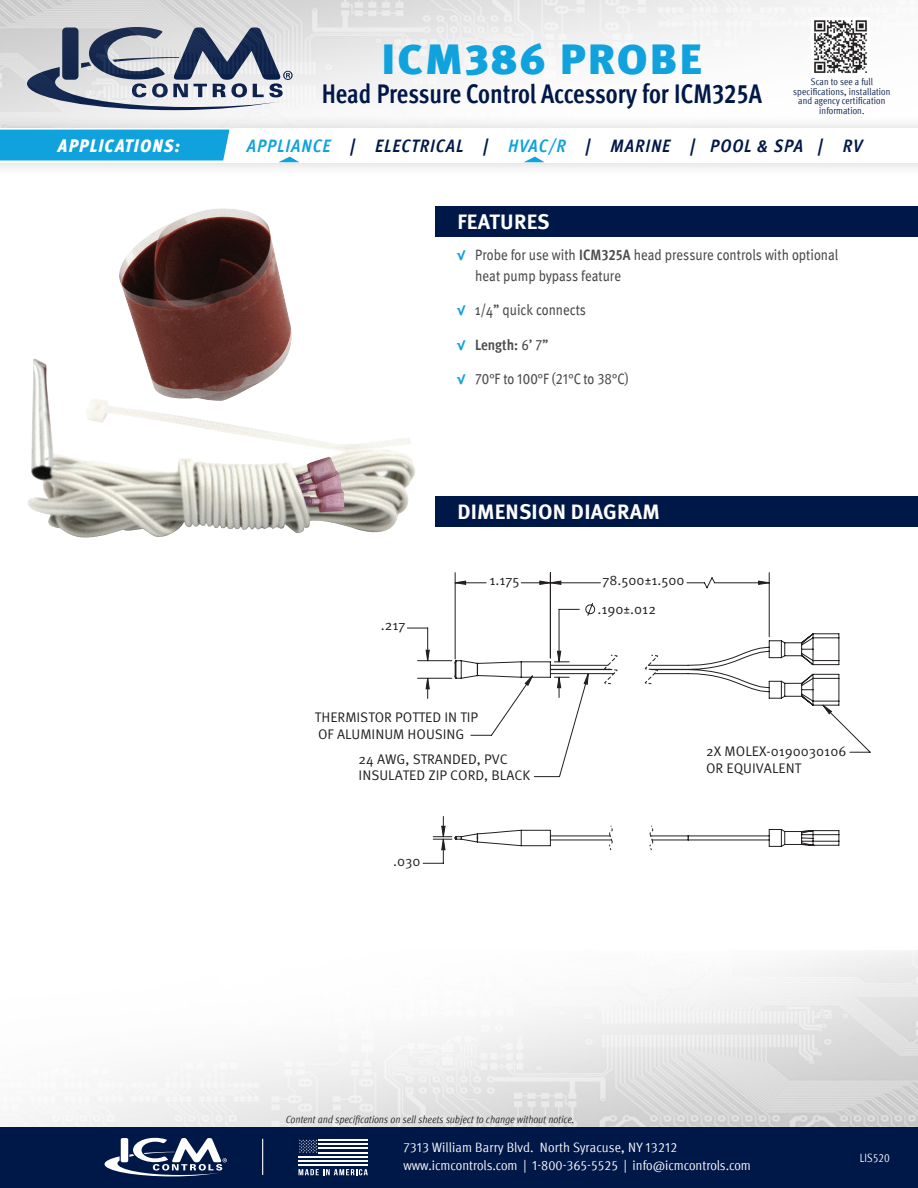
<style>
.page{position:relative;width:918px;height:1188px;background:#fff}
.page>*{position:absolute;margin:0;border:0;box-sizing:border-box;transform-origin:0 0}
.PART_NUMBER{font:900 42px "Meta Pro";letter-spacing:.04em;color:#0fa2dd;scale:1.06 1}
.PART_Description{font:700 condensed 27px "Meta Pro";letter-spacing:-.005em;color:#001848;scale:.95 1}
.Heading_-section{font:700 21px "Meta Pro";letter-spacing:.01em;color:#fff}
.t1{font:italic 700 condensed 18px "Meta Pro";letter-spacing:.06em;color:#001848}
.t2{font:italic 900 condensed 18px "Meta Pro";letter-spacing:.07em;color:#fff}
.t3{font:condensed 15px/21px "Meta Pro";color:#4b4c4d}
.t4{font:700 condensed 15px "Meta Pro";color:#4b4c4d}
.t5{font:13.95px/16.6px "Meta Pro";color:#231f20}
.t6{font:condensed 13.5px "Meta Pro";color:#fff;scale:1.06 1}
.Sm_Body_Copy{font:condensed 12px "Meta Pro";letter-spacing:.01em;color:#fff;scale:.95 1}
.t7{font:italic condensed 10.5px "Meta Pro";color:#231f20}
.t8{font:condensed 9.75px/9.8px "Meta Pro";letter-spacing:.01em;color:#001848;text-align:center}
.s1{color:#0fa2dd}
.s2{font-weight:700;font-stretch:normal;font-size:13.5px;color:#0fa2dd}
.s3{font-weight:700}
.s4{font-stretch:normal;font-size:13.5px;color:#0fa2dd}
.s5{font-weight:400}
</style>
<div class="page">
<img style="left:4px;top:950px;width:914px;height:177px">
<div style="left:0;top:1127px;width:918px;height:61px;background:#001848"></div>
<svg style="left:105px;top:1137px;width:122px;height:39px"></svg>
<hr style="left:262px;top:1139px;width:1px;height:36px;background:#fff">
<hr style="left:299px;top:1156px;width:69px;height:2px;background:#fff">
<hr style="left:299px;top:1160px;width:69px;height:2px;background:#fff">
<hr style="left:299px;top:1164px;width:69px;height:2px;background:#fff">
<svg style="left:299px;top:1139px;width:18px;height:14px"></svg>
<hr style="left:319px;top:1139px;width:49px;height:2px;background:#fff">
<hr style="left:319px;top:1152px;width:49px;height:1px;background:#fff">
<hr style="left:319px;top:1143px;width:49px;height:2px;background:#fff">
<hr style="left:319px;top:1147px;width:49px;height:2px;background:#fff">
<svg style="left:299px;top:1169px;width:69px;height:6px"></svg>
<img style="left:0;top:0;width:878px;height:113px">
<img style="left:812px;top:18px;width:58px;height:57px">
<img style="left:28px;top:208px;width:388px;height:330px">
<div style="left:0;top:113px;width:918px;height:66px;background:#231f20;opacity:.2"></div>
<div style="left:0;top:128px;width:918px;height:34px;background:#fff"></div>
<div style="left:0;top:130px;width:230px;height:30px;background:#0fa2dd"></div>
<svg style="left:524px;top:157px;width:20px;height:5px"></svg>
<svg style="left:279px;top:157px;width:20px;height:5px"></svg>
<div style="left:436px;top:206px;width:482px;height:31px;background:#001848"></div>
<div style="left:436px;top:496px;width:482px;height:31px;background:#001848"></div>
<svg style="left:407px;top:572px;width:464px;height:292px"></svg>
<svg style="left:769px;top:655px;width:62px;height:59px"></svg>
<svg style="left:426px;top:581px;width:343px;height:269px"></svg>
<p class="PART_NUMBER" style="left:382px;top:26px;width:304px">ICM386 PROBE</p>
<p class="PART_Description" style="left:322px;top:72px;width:465px">Head Pressure Control Accessory for ICM325A</p>
<p class="t8" style="left:793px;top:76px;width:99px">Scan to see a full specifications, installation and agency certification information.</p>
<p class="t2" style="left:58px;top:131px;width:123px">APPLICATIONS:</p>
<p class="t1" style="left:247px;top:132px;width:617px"><span class="s1">APPLIANCE</span> | ELECTRICAL | <span class="s1">HVAC/R</span> | MARINE | POOL &amp; SPA | RV</p>
<p class="Heading_-section" style="left:457px;top:206px;width:94px">FEATURES</p>
<p class="t3" style="left:475px;top:243px;width:365px;text-indent:-18px"><span class="s2">√</span> Probe for use with <span class="s3">ICM325A</span> head pressure controls with optional heat pump bypass feature</p>
<p class="t3" style="left:457px;top:298px;width:130px"><span class="s2">√</span> 1/4” quick connects</p>
<p class="t4" style="left:457px;top:333px;width:93px"><span class="s4">√</span> Length: <span class="s5">6’ 7”</span></p>
<p class="t3" style="left:457px;top:367px;width:173px"><span class="s2">√</span> 70°F to 100°F (21°C to 38°C)</p>
<p class="Heading_-section" style="left:457px;top:496px;width:204px">DIMENSION DIAGRAM</p>
<p class="t5" style="left:381px;top:616px;width:26px">.217</p>
<p class="t5" style="left:490px;top:571px;width:32px">1.175</p>
<p class="t5" style="left:603px;top:571px;width:83px">78.500±1.500</p>
<p class="t5" style="left:598px;top:600px;width:60px">.190±.012</p>
<p class="t5" style="left:315px;top:708px;width:165px">THERMISTOR POTTED IN TIP<br>OF ALUMINUM HOUSING</p>
<p class="t5" style="left:359px;top:750px;width:173px">24 AWG, STRANDED, PVC<br>INSULATED ZIP CORD, BLACK</p>
<p class="t5" style="left:706px;top:742px;width:142px">2X MOLEX-0190030106<br>OR EQUIVALENT</p>
<p class="t5" style="left:393px;top:852px;width:29px">.030</p>
<p class="t7" style="left:286px;top:1112px;width:290px">Content and specifications on sell sheets subject to change without notice.</p>
<p class="t6" style="left:403px;top:1138px;width:260px">7313 William Barry Blvd. North Syracuse, NY 13212</p>
<p class="t6" style="left:403px;top:1156px;width:329px">www.icmcontrols.com | 1-800-365-5525 | info@icmcontrols.com</p>
<p class="Sm_Body_Copy" style="left:860px;top:1149px;width:33px">LIS520</p>
</div>
